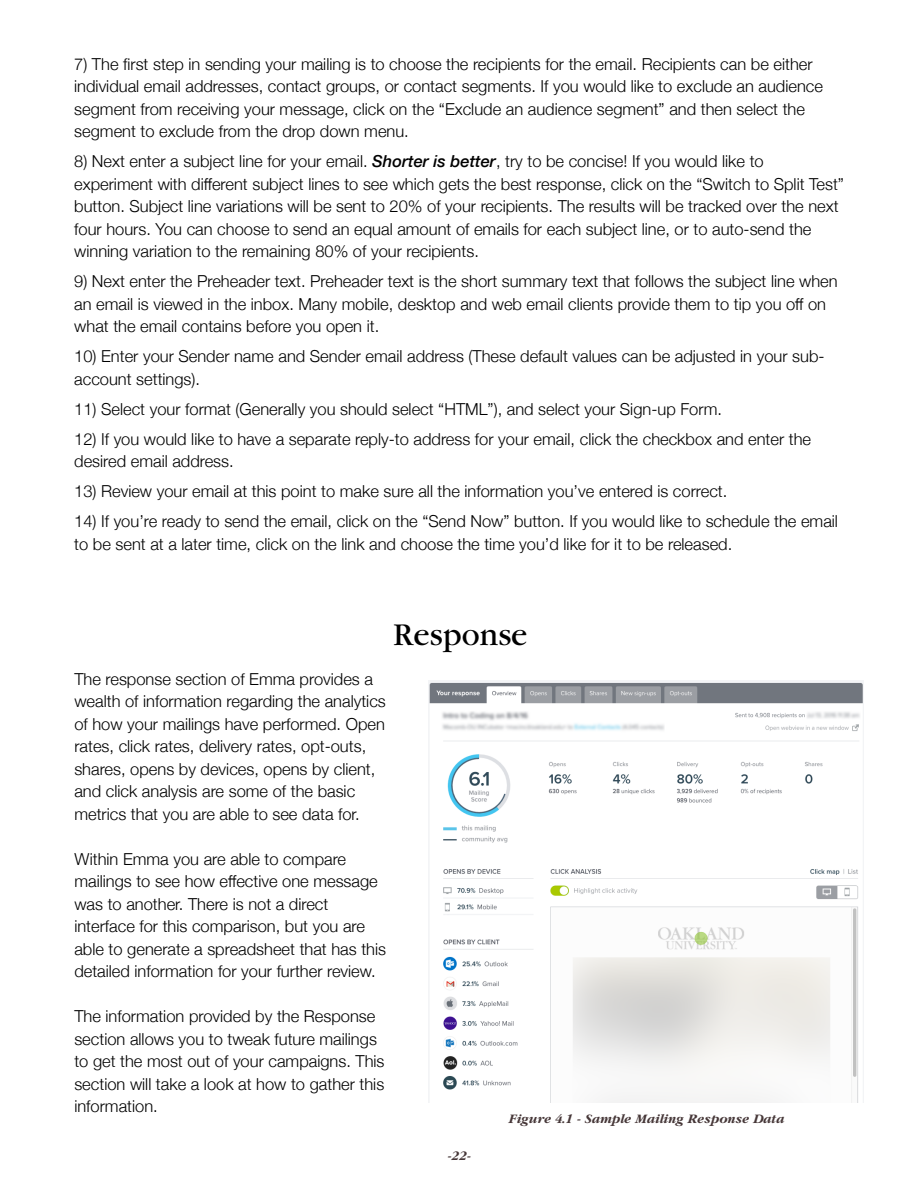
<style>
.page{position:relative;width:918px;height:1188px;background:#fff}
.page>*{position:absolute;margin:0;border:0;box-sizing:border-box;transform-origin:0 0}
.t1{font:33px "Garamond";color:#000}
.Paragraph{font:300 16.5px/22.5px "Helvetica Neue";color:#000}
.Figure_Style{font:italic 700 13.5px "Garamond";color:#463738}
.s1{font-weight:500;font-style:italic}
</style>
<div class="page">
<img style="left:429px;top:681px;width:435px;height:422px">
<p class="Paragraph" style="left:74px;top:52px;width:750px">7) The first step in sending your mailing is to choose the recipients for the email. Recipients can be either individual email addresses, contact groups, or contact segments. If you would like to exclude an audience segment from receiving your message, click on the “Exclude an audience segment” and then select the segment to exclude from the drop down menu.</p>
<p class="Paragraph" style="left:74px;top:149px;width:771px">8) Next enter a subject line for your email. <span class="s1">Shorter is better</span>, try to be concise! If you would like to experiment with different subject lines to see which gets the best response, click on the “Switch to Split Test” button. Subject line variations will be sent to 20% of your recipients. The results will be tracked over the next four hours. You can choose to send an equal amount of emails for each subject line, or to auto-send the winning variation to the remaining 80% of your recipients.</p>
<p class="Paragraph" style="left:74px;top:269px;width:765px">9) Next enter the Preheader text. Preheader text is the short summary text that follows the subject line when an email is viewed in the inbox. Many mobile, desktop and web email clients provide them to tip you off on what the email contains before you open it.</p>
<p class="Paragraph" style="left:74px;top:344px;width:752px">10) Enter your Sender name and Sender email address (These default values can be adjusted in your sub&shy;account settings).</p>
<p class="Paragraph" style="left:74px;top:397px;width:649px">11) Select your format (Generally you should select “HTML”), and select your Sign-up Form.</p>
<p class="Paragraph" style="left:74px;top:427px;width:738px">12) If you would like to have a separate reply-to address for your email, click the checkbox and enter the desired email address.</p>
<p class="Paragraph" style="left:74px;top:479px;width:655px">13) Review your email at this point to make sure all the information you’ve entered is correct.</p>
<p class="Paragraph" style="left:74px;top:509px;width:765px">14) If you’re ready to send the email, click on the “Send Now” button. If you would like to schedule the email to be sent at a later time, click on the link and choose the time you’d like for it to be released.</p>
<p class="Paragraph" style="left:74px;top:666px;width:313px">The response section of Emma provides a wealth of information regarding the analytics of how your mailings have performed. Open rates, click rates, delivery rates, opt-outs, shares, opens by devices, opens by client, and click analysis are some of the basic metrics that you are able to see data for.</p>
<p class="Paragraph" style="left:74px;top:846px;width:313px">Within Emma you are able to compare mailings to see how effective one message was to another. There is not a direct interface for this comparison, but you are able to generate a spreadsheet that has this detailed information for your further review.</p>
<p class="Paragraph" style="left:74px;top:1004px;width:312px">The information provided by the Response section allows you to tweak future mailings to get the most out of your campaigns. This section will take a look at how to gather this information.</p>
<p class="t1" style="left:394px;top:617px;width:135px">Response</p>
<p class="Figure_Style" style="left:508px;top:1112px;width:277px">Figure 4.1 - Sample Mailing Response Data</p>
<p class="Figure_Style" style="left:447px;top:1148px;width:25px">-22-</p>
</div>
